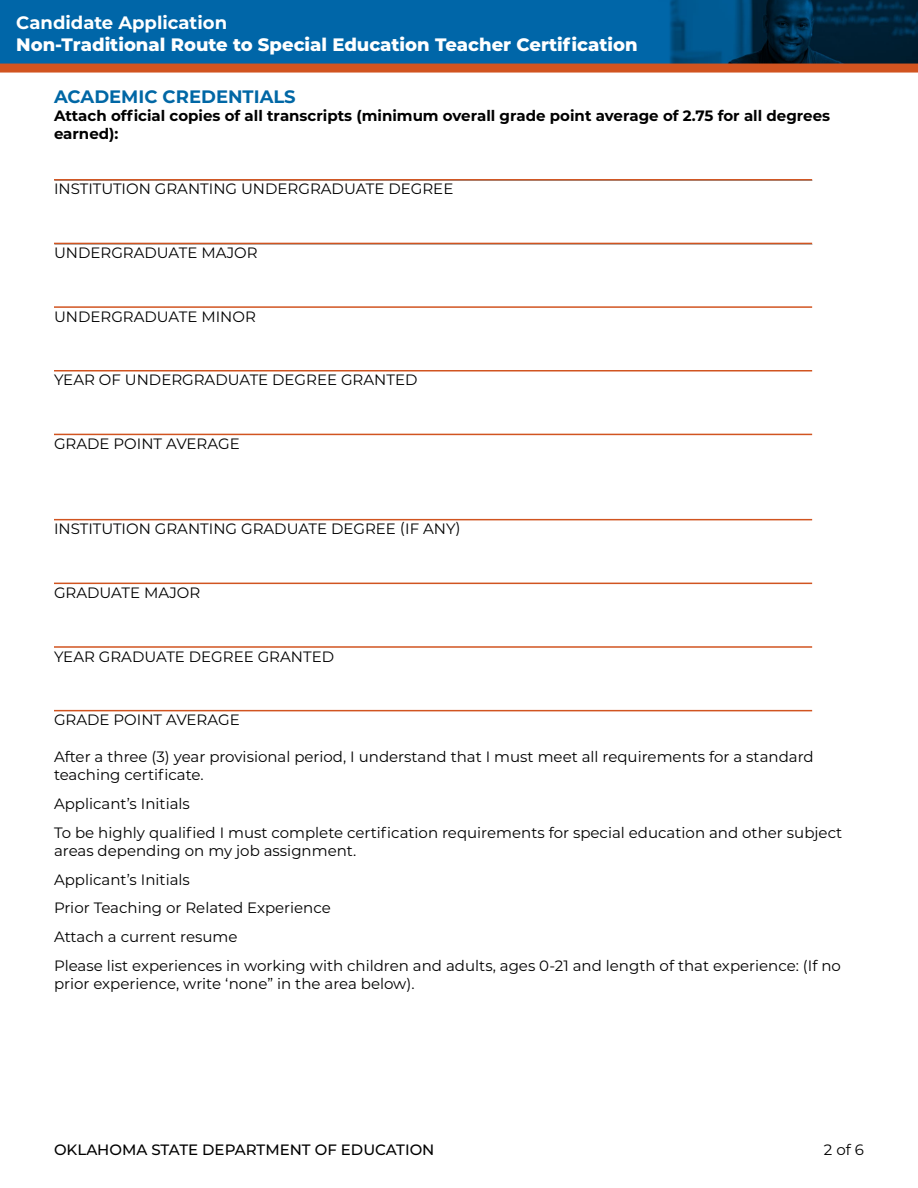
<style>
.page{position:relative;width:918px;height:1188px;background:#fff}
.page>*{position:absolute;margin:0;border:0;box-sizing:border-box;transform-origin:0 0}
.t1{font:800 18px "Montserrat";color:#fff}
.t2{font:700 18px "Montserrat";color:#fff}
.t3{font:700 18px "Montserrat";color:#0067a5}
.t4{font:15px/28.8px "Montserrat";color:#000}
.t5{font:700 15px/18px "Montserrat";color:#000}
.t6{font:500 15px "Montserrat";color:#000}
</style>
<div class="page">
<div style="left:0;top:0;width:918px;height:68px;background:#0066a8"></div>
<img style="left:676px;top:0;width:242px;height:64px">
<svg style="left:654px;top:0;width:22px;height:64px"></svg>
<div style="left:0;top:64px;width:918px;height:9px;background:#d15420"></div>
<hr style="left:54px;top:179px;width:758px;height:2px;background:#d15420">
<hr style="left:54px;top:243px;width:758px;height:1px;background:#d15420">
<hr style="left:54px;top:306px;width:758px;height:2px;background:#d15420">
<hr style="left:54px;top:370px;width:758px;height:2px;background:#d15420">
<hr style="left:54px;top:434px;width:758px;height:1px;background:#d15420">
<hr style="left:54px;top:519px;width:758px;height:1px;background:#d15420">
<hr style="left:54px;top:583px;width:758px;height:1px;background:#d15420">
<hr style="left:54px;top:646px;width:758px;height:2px;background:#d15420">
<hr style="left:54px;top:710px;width:758px;height:1px;background:#d15420">
<p class="t2" style="left:16px;top:10px;width:212px">Candidate Application</p>
<p class="t1" style="left:16px;top:31px;width:623px">Non-Traditional Route to Special Education Teacher Certification</p>
<p class="t3" style="left:54px;top:83px;width:243px">ACADEMIC CREDENTIALS</p>
<p class="t5" style="left:54px;top:106px;width:778px">Attach official copies of all transcripts (minimum overall grade point average of 2.75 for all degrees earned):</p>
<p class="t4" style="left:54px;top:174px;width:401px">INSTITUTION GRANTING UNDERGRADUATE DEGREE</p>
<p class="t4" style="left:54px;top:238px;width:205px">UNDERGRADUATE MAJOR</p>
<p class="t4" style="left:54px;top:301px;width:203px">UNDERGRADUATE MINOR</p>
<p class="t4" style="left:54px;top:365px;width:365px">YEAR OF UNDERGRADUATE DEGREE GRANTED</p>
<p class="t4" style="left:54px;top:429px;width:187px">GRADE POINT AVERAGE</p>
<p class="t4" style="left:54px;top:514px;width:408px">INSTITUTION GRANTING GRADUATE DEGREE (IF ANY)</p>
<p class="t4" style="left:54px;top:578px;width:148px">GRADUATE MAJOR</p>
<p class="t4" style="left:54px;top:641px;width:282px">YEAR GRADUATE DEGREE GRANTED</p>
<p class="t4" style="left:54px;top:705px;width:187px">GRADE POINT AVERAGE</p>
<p class="t4" style="left:54px;top:747px;width:761px;line-height:18px">After a three (3) year provisional period, I understand that I must meet all requirements for a standard teaching certificate.</p>
<p class="t4" style="left:54px;top:789px;width:790px">Applicant’s Initials<br>To be highly qualified I must complete certification requirements for special education and other subject</p>
<p class="t4" style="left:54px;top:835px;width:788px">areas depending on my job assignment.<br>Applicant’s Initials<br>Prior Teaching or Related Experience<br>Attach a current resume<br>Please list experiences in working with children and adults, ages 0-21 and length of that experience: (If no</p>
<p class="t4" style="left:54px;top:969px;width:362px">prior experience, write ‘none” in the area below).</p>
<p class="t6" style="left:54px;top:1139px;width:382px">OKLAHOMA STATE DEPARTMENT OF EDUCATION</p>
<p class="t4" style="left:824px;top:1135px;width:42px">2 of 6</p>
</div>
